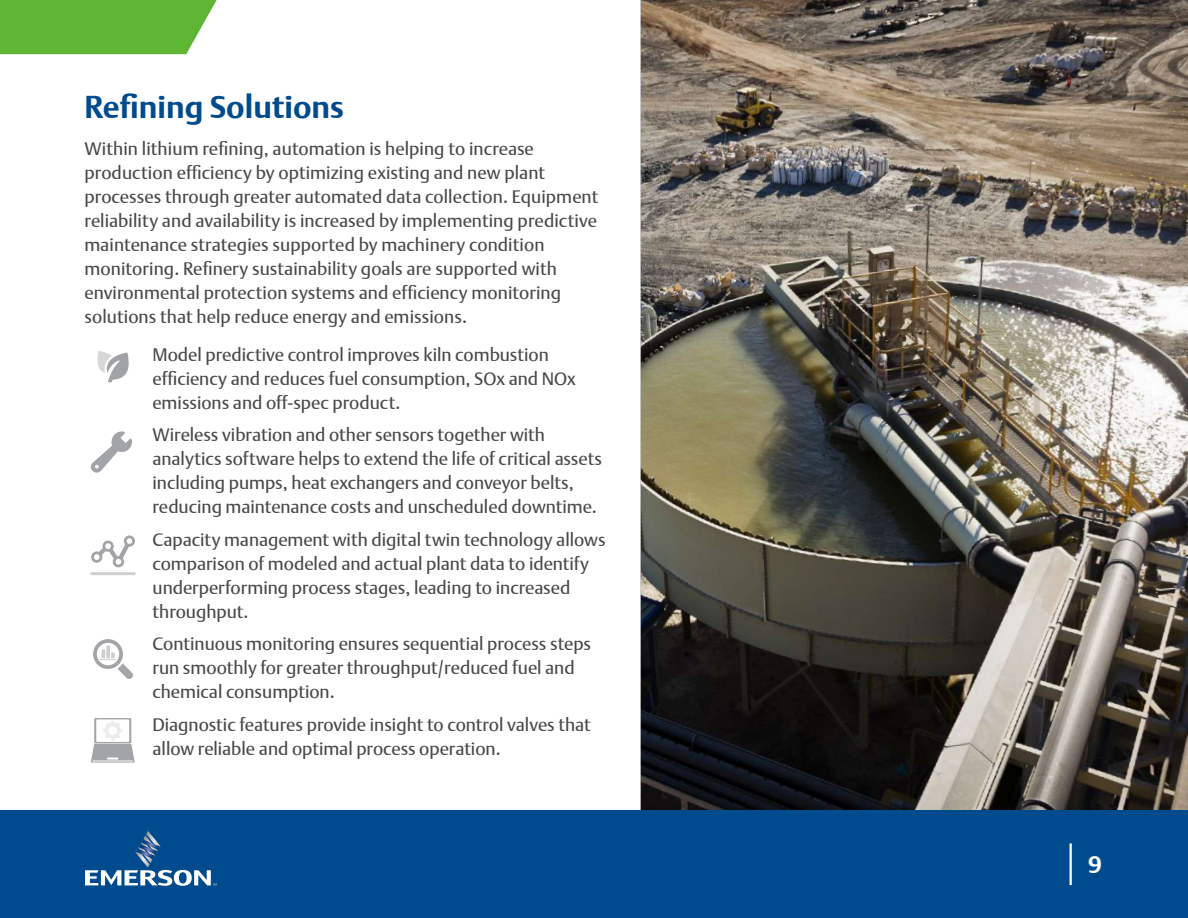
<style>
.page{position:relative;width:1188px;height:918px;background:#fff}
.page>*{position:absolute;margin:0;border:0;box-sizing:border-box;transform-origin:0 0}
.t1{font:700 31.5px "DTL Argo T";color:#004b8d}
.t2{font:700 24px "DTL Argo T";color:#fff}
.t3{font:18px/24px "DTL Argo T";color:#474847}
</style>
<div class="page">
<img style="left:641px;top:0;width:547px;height:810px">
<svg style="left:0;top:0;width:217px;height:54px;background:#69bb42"></svg>
<div style="left:0;top:810px;width:1188px;height:108px;background:#004b8d"></div>
<svg style="left:85px;top:831px;width:132px;height:55px;background:#2c699f"></svg>
<hr style="left:1070px;top:843px;width:2px;height:42px;background:#fff">
<svg style="left:97px;top:351px;width:32px;height:31px"></svg>
<svg style="left:91px;top:431px;width:41px;height:42px"></svg>
<svg style="left:91px;top:535px;width:44px;height:32px"></svg>
<hr style="left:90px;top:572px;width:46px;height:3px;background:#cdcfcf">
<svg style="left:93px;top:639px;width:40px;height:40px"></svg>
<svg style="left:91px;top:718px;width:44px;height:45px"></svg>
<h1 class="t1" style="left:84px;top:88px;width:261px">Refining Solutions</h1>
<p class="t3" style="left:84px;top:137px;width:515px">Within lithium refining, automation is helping to increase production efficiency by optimizing existing and new plant processes through greater automated data collection. Equipment reliability and availability is increased by implementing predictive maintenance strategies supported by machinery condition monitoring. Refinery sustainability goals are supported with environmental protection systems and efficiency monitoring solutions that help reduce energy and emissions.</p>
<p class="t3" style="left:153px;top:342px;width:425px">Model predictive control improves kiln combustion efficiency and reduces fuel consumption, SOx and NOx emissions and off-spec product.</p>
<p class="t3" style="left:153px;top:423px;width:451px">Wireless vibration and other sensors together with analytics software helps to extend the life of critical assets including pumps, heat exchangers and conveyor belts, reducing maintenance costs and unscheduled downtime.</p>
<p class="t3" style="left:153px;top:527px;width:455px">Capacity management with digital twin technology allows comparison of modeled and actual plant data to identify underperforming process stages, leading to increased throughput.</p>
<p class="t3" style="left:153px;top:632px;width:440px">Continuous monitoring ensures sequential process steps run smoothly for greater throughput/reduced fuel and chemical consumption.</p>
<p class="t3" style="left:153px;top:712px;width:440px">Diagnostic features provide insight to control valves that allow reliable and optimal process operation.</p>
<h2 class="t2" style="left:1088px;top:850px;width:15px">9</h2>
</div>
